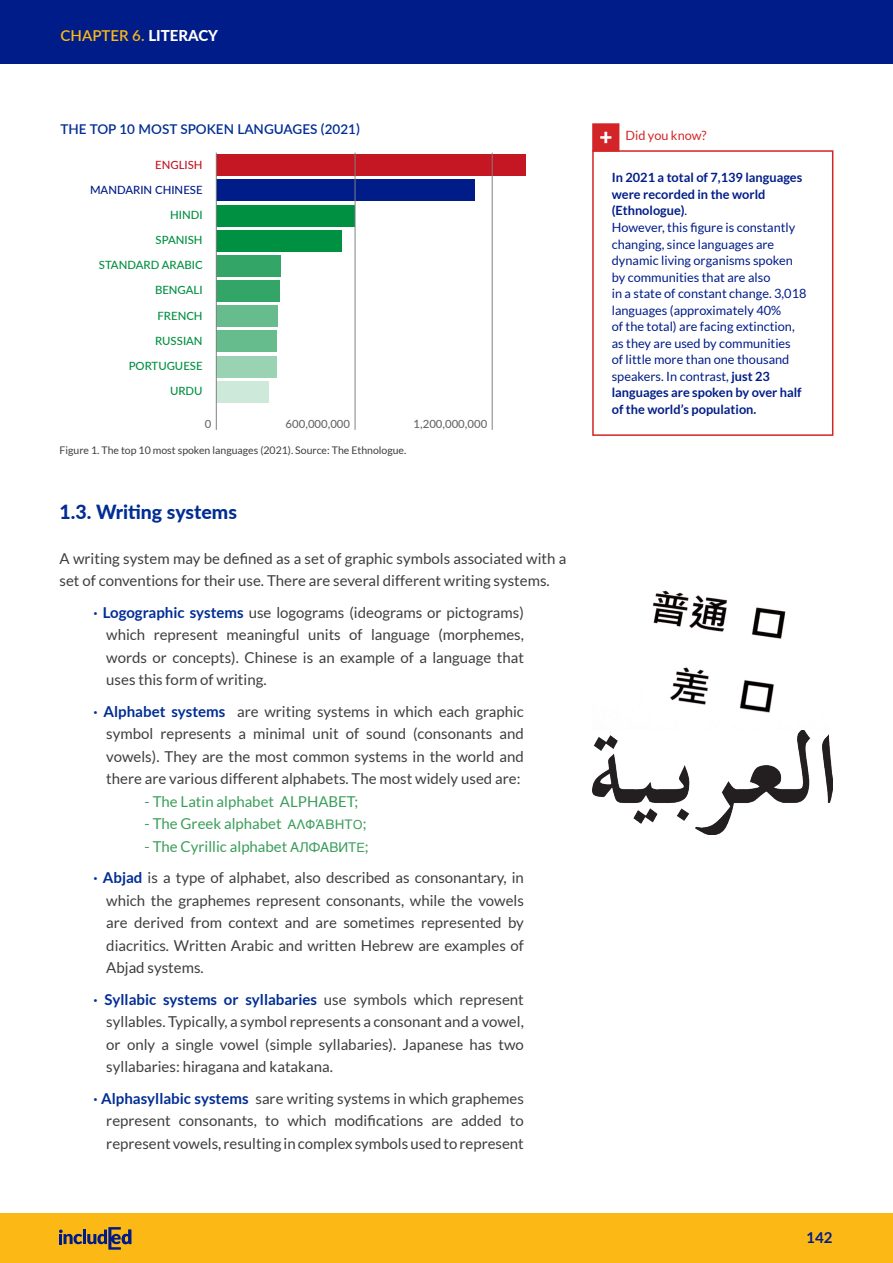
<style>
.page{position:relative;width:893px;height:1263px;background:#fff}
.page>*{position:absolute;margin:0;border:0;box-sizing:border-box;transform-origin:0 0}
.t1{font:800 19.5px "Lato";color:#002d94}
.t2{font:15px/22.5px "Lato";color:#3e3e3f;text-align:justify}
.t3{font:15px "Lato";color:#3b9e5a}
.t4{font:600 15px "Lato";color:#fcb814}
.t5{font:700 15px "Lato";color:#001c88}
.t6{font:600 13.5px "Lato";color:#002d94}
.t7{font:12.75px/16.5px "Lato";color:#001c88}
.t8{font:700 12.75px/16.5px "Lato";color:#001c88}
.t9{font:12.75px "Lato";color:#d32427}
.t10{font:500 11.4px "Lato";color:#009041}
.t11{font:500 11.4px "Lato";color:#666}
.t12{font:500 11.4px "Lato";color:#001c88}
.t13{font:500 11.4px "Lato";color:#c51624}
.t14{font:10.5px "Lato";color:#3e3e3f}
.s1{font-weight:800;color:#fff}
.s2{font-weight:700;color:#002d94}
.s3{font-family:"Helvetica";font-size:13.5px}
.s4{font-family:"Helvetica";font-size:12.75px}
.s5{font-weight:400}
.s6{font-weight:700}
</style>
<div class="page">
<div style="left:0;top:1213px;width:893px;height:50px;background:#fcb814"></div>
<svg style="left:59px;top:1227px;width:72px;height:23px"></svg>
<div style="left:0;top:0;width:893px;height:64px;background:#001c88"></div>
<div style="left:216px;top:154px;width:310px;height:22px;background:#c51624"></div>
<div style="left:216px;top:180px;width:259px;height:21px;background:#001c88"></div>
<div style="left:216px;top:205px;width:139px;height:22px;background:#009041"></div>
<div style="left:216px;top:230px;width:126px;height:22px;background:#009041"></div>
<div style="left:216px;top:255px;width:65px;height:22px;background:#33a667"></div>
<div style="left:216px;top:280px;width:64px;height:22px;background:#33a667"></div>
<div style="left:216px;top:305px;width:62px;height:22px;background:#66bc8d"></div>
<div style="left:216px;top:330px;width:60px;height:22px;background:#66bc8d"></div>
<div style="left:216px;top:356px;width:60px;height:21px;background:#9ad3b3"></div>
<div style="left:216px;top:381px;width:53px;height:22px;background:#cde9d9"></div>
<hr style="left:216px;top:153px;width:1px;height:277px;background:#808080">
<hr style="left:355px;top:153px;width:1px;height:277px;background:#808080">
<hr style="left:492px;top:153px;width:1px;height:277px;background:#808080">
<div style="left:592px;top:150px;width:241px;height:286px;border:2px solid #d32427"></div>
<div style="left:592px;top:123px;width:27px;height:29px;background:#d32427;border:2px solid #d32427"></div>
<svg style="left:600px;top:132px;width:11px;height:11px"></svg>
<img style="left:592px;top:590px;width:241px;height:245px">
<p class="t4" style="left:61px;top:24px;width:159px">CHAPTER 6. <span class="s1">LITERACY</span></p>
<p class="t6" style="left:61px;top:119px;width:301px">THE TOP 10 MOST SPOKEN LANGUAGES (2021)</p>
<p class="t13" style="left:155px;top:156px;width:49px">ENGLISH</p>
<p class="t12" style="left:90px;top:181px;width:114px">MANDARIN CHINESE</p>
<p class="t10" style="left:170px;top:207px;width:34px">HINDI</p>
<p class="t10" style="left:156px;top:232px;width:49px">SPANISH</p>
<p class="t10" style="left:99px;top:257px;width:105px">STANDARD ARABIC</p>
<p class="t10" style="left:155px;top:282px;width:49px">BENGALI</p>
<p class="t10" style="left:158px;top:307px;width:47px">FRENCH</p>
<p class="t10" style="left:155px;top:332px;width:49px">RUSSIAN</p>
<p class="t10" style="left:129px;top:357px;width:75px">PORTUGUESE</p>
<p class="t10" style="left:170px;top:383px;width:34px">URDU</p>
<p class="t11" style="left:205px;top:416px;width:8px">0</p>
<p class="t11" style="left:286px;top:416px;width:66px">600,000,000</p>
<p class="t11" style="left:414px;top:416px;width:75px">1,200,000,000</p>
<p class="t14" style="left:60px;top:444px;width:348px">Figure 1. The top 10 most spoken languages (2021). Source: The Ethnologue.</p>
<p class="t1" style="left:60px;top:497px;width:179px">1.3. Writing systems</p>
<p class="t2" style="left:60px;top:547px;width:508px">A writing system may be defined as a set of graphic symbols associated with a set of conventions for their use. There are several different writing systems.</p>
<p class="t2" style="left:106px;top:601px;width:419px;text-indent:-13px"><span class="s2">· Logographic systems</span> use logograms (ideograms or pictograms) which represent meaningful units of language (morphemes, words or concepts). Chinese is an example of a language that uses this form of writing.</p>
<p class="t2" style="left:106px;top:700px;width:419px;text-indent:-13px"><span class="s2">· Alphabet systems</span> are writing systems in which each graphic symbol represents a minimal unit of sound (consonants and vowels). They are the most common systems in the world and there are various different alphabets. The most widely used are:</p>
<p class="t3" style="left:145px;top:793px;width:215px">- The Latin alphabet ALPHABET;</p>
<p class="t3" style="left:145px;top:816px;width:223px">- The Greek alphabet <span class="s3">ΑΛΦΆΒΗΤ</span><span class="s4">Ο</span>;</p>
<p class="t3" style="left:145px;top:838px;width:226px">- The Cyrillic alphabet <span class="s3">АЛФАВИТ</span><span class="s4">E</span>;</p>
<p class="t2" style="left:106px;top:867px;width:419px;text-indent:-13px"><span class="s2">· Abjad</span> is a type of alphabet, also described as consonantary, in which the graphemes represent consonants, while the vowels are derived from context and are sometimes represented by diacritics. Written Arabic and written Hebrew are examples of Abjad systems.</p>
<p class="t2" style="left:106px;top:988px;width:419px;text-indent:-13px"><span class="s2">· Syllabic systems or syllabaries</span> use symbols which represent syllables. Typically, a symbol represents a consonant and a vowel, or only a single vowel (simple syllabaries). Japanese has two syllabaries: hiragana and katakana.</p>
<p class="t2" style="left:106px;top:1087px;width:419px;text-indent:-13px"><span class="s2">· Alphasyllabic systems</span> sare writing systems in which graphemes represent consonants, to which modifications are added to represent vowels, resulting in complex symbols used to represent</p>
<p class="t9" style="left:625px;top:128px;width:83px">Did you know?</p>
<p class="t8" style="left:612px;top:169px;width:192px">In 2021 a total of 7,139 languages were recorded in the world (Ethnologue)<span class="s5">.</span></p>
<p class="t7" style="left:612px;top:219px;width:185px">However, this figure is constantly changing, since languages are dynamic living organisms spoken</p>
<p class="t7" style="left:612px;top:269px;width:160px">by communities that are also</p>
<p class="t7" style="left:612px;top:285px;width:196px">in a state of constant change. 3,018 languages (approximately 40%</p>
<p class="t7" style="left:612px;top:318px;width:184px">of the total) are facing extinction,</p>
<p class="t7" style="left:612px;top:335px;width:191px">as they are used by communities of little more than one thousand speakers. In contrast, <span class="s6">just 23 languages are spoken by over half</span></p>
<p class="t8" style="left:612px;top:400px;width:146px">of the world’s population.</p>
<p class="t5" style="left:806px;top:1229px;width:28px">142</p>
</div>
